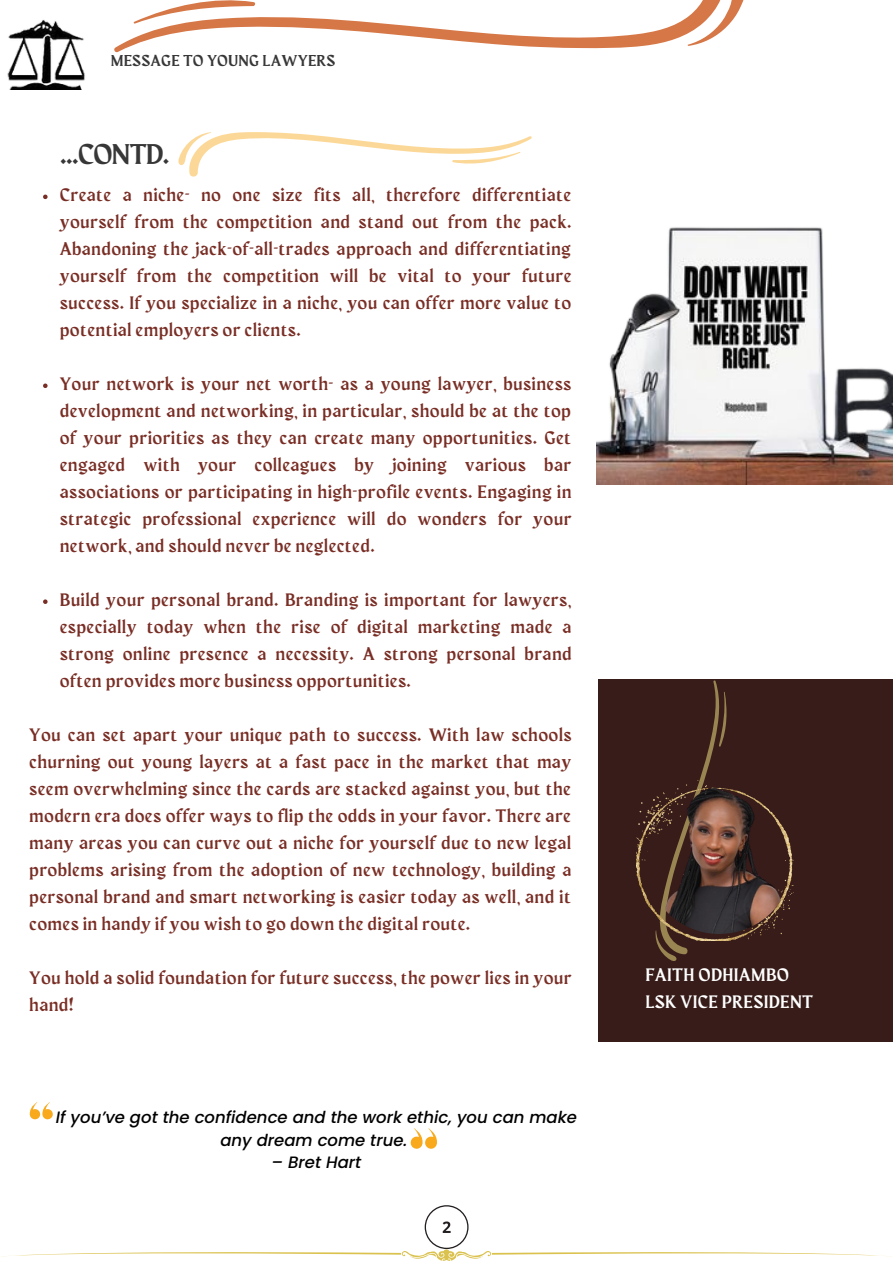
<style>
.page{position:relative;width:893px;height:1264px;background:#fff}
.page>*{position:absolute;margin:0;border:0;box-sizing:border-box;transform-origin:0 0}
.t1{font:28.5px "Maragsa Display";color:#373737}
.t2{font:18px/27px "Maragsa Display";letter-spacing:.05em;color:#792e25;text-align:justify}
.t3{font:18px "Maragsa Display";letter-spacing:.05em;color:#fff}
.t4{font:italic 500 16.5px/22.5px "Poppins";color:#000;text-align:center}
.t5{font:15.75px "Maragsa Display";letter-spacing:.05em;color:#373737}
</style>
<div class="page">
<img style="left:7px;top:20px;width:78px;height:69px">
<svg style="left:114px;top:0;width:630px;height:53px"></svg>
<svg style="left:1px;top:1205px;width:891px;height:56px"></svg>
<svg style="left:178px;top:132px;width:354px;height:45px"></svg>
<div style="left:598px;top:679px;width:294px;height:362px;background:#371c19"></div>
<svg style="left:43px;top:194px;width:5px;height:5px"></svg>
<svg style="left:43px;top:383px;width:5px;height:5px"></svg>
<svg style="left:43px;top:599px;width:5px;height:5px"></svg>
<svg style="left:656px;top:680px;width:75px;height:281px"></svg>
<img style="left:636px;top:780px;width:157px;height:160px">
<img style="left:645px;top:786px;width:147px;height:148px;border-radius:50%">
<img style="left:596px;top:227px;width:296px;height:257px">
<svg style="left:30px;top:1102px;width:23px;height:17px"></svg>
<svg style="left:410px;top:1128px;width:26px;height:21px"></svg>
<p class="t5" style="left:111px;top:54px;width:225px">MESSAGE TO YOUNG LAWYERS</p>
<p class="t1" style="left:60px;top:142px;width:110px">...CONTD.</p>
<p class="t2" style="left:60px;top:183px;width:512px">Create a niche- no one size fits all, therefore differentiate yourself from the competition and stand out from the pack.<br>Abandoning the jack-of-all-trades approach and differentiating yourself from the competition will be vital to your future success. If you specialize in a niche, you can offer more value to potential employers or clients.</p>
<p class="t2" style="left:60px;top:372px;width:512px">Your network is your net worth- as a young lawyer, business development and networking, in particular, should be at the top of your priorities as they can create many opportunities. Get engaged with your colleagues by joining various bar associations or participating in high-profile events. Engaging in strategic professional experience will do wonders for your network, and should never be neglected.</p>
<p class="t2" style="left:60px;top:587px;width:513px">Build your personal brand. Branding is important for lawyers, especially today when the rise of digital marketing made a strong online presence a necessity. A strong personal brand often provides more business opportunities.</p>
<p class="t2" style="left:30px;top:722px;width:543px">You can set apart your unique path to success. With law schools churning out young layers at a fast pace in the market that may seem overwhelming since the cards are stacked against you, but the modern era does offer ways to flip the odds in your favor. There are many areas you can curve out a niche for yourself due to new legal problems arising from the adoption of new technology, building a personal brand and smart networking is easier today as well, and it comes in handy if you wish to go down the digital route.</p>
<p class="t2" style="left:30px;top:965px;width:543px">You hold a solid foundation for future success, the power lies in your hand!</p>
<p class="t4" style="left:56px;top:1105px;width:522px">If you’ve got the confidence and the work ethic, you can make any dream come true.</p>
<p class="t4" style="left:271px;top:1150px;width:91px">– Bret Hart</p>
<p class="t3" style="left:645px;top:966px;width:145px">FAITH ODHIAMBO</p>
<p class="t3" style="left:645px;top:993px;width:169px">LSK VICE PRESIDENT</p>
</div>
